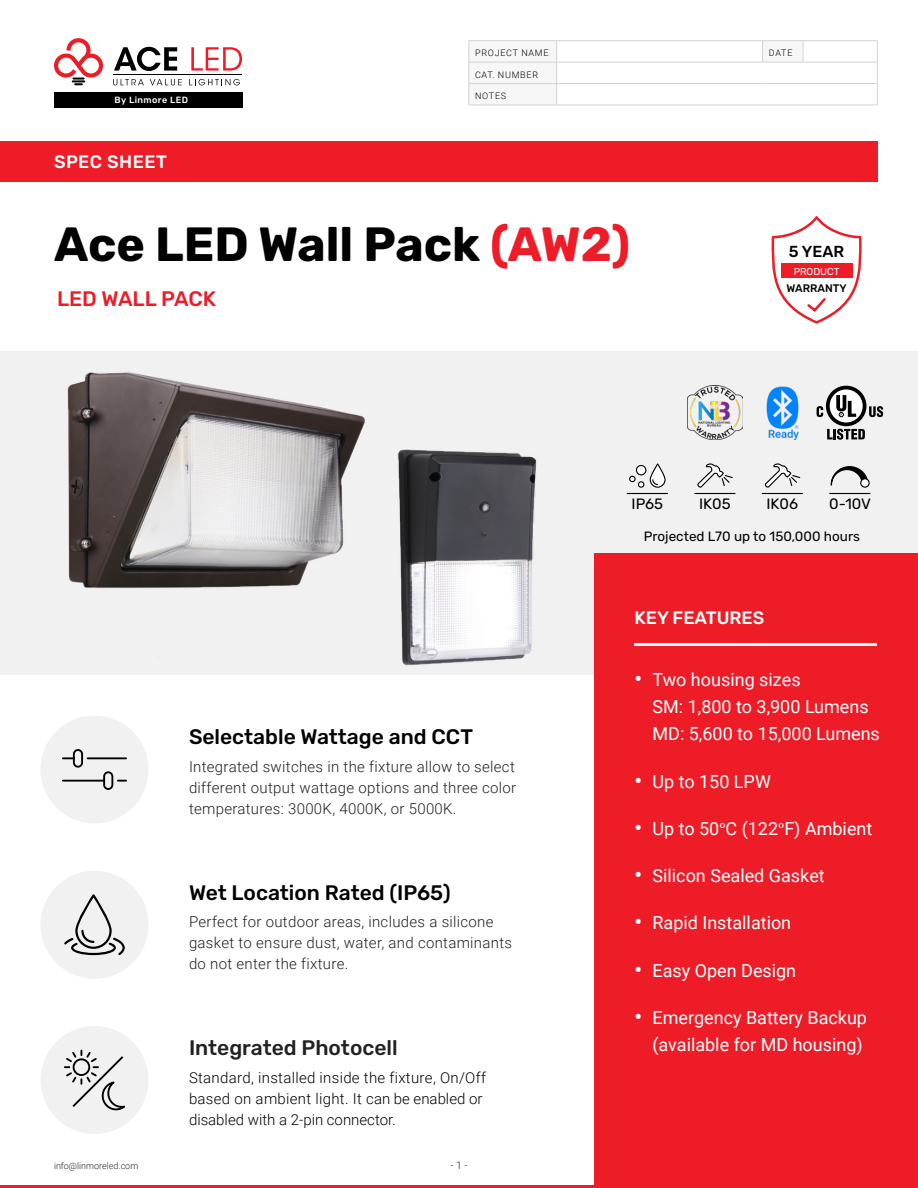
<style>
.page{position:relative;width:918px;height:1188px;background:#fff}
.page>*{position:absolute;margin:0;border:0;box-sizing:border-box;transform-origin:0 0}
.t1{font:700 48px "Rubik";color:#000}
.t2{font:500 21px "Rubik";color:#000}
.t3{font:500 21px "Rubik";color:#212121}
.t4{font:500 21px "Rubik";color:#ed1c27}
.t5{font:18px/27px "Roboto";color:#fff}
.t6{font:500 18px "Rubik";color:#fff}
.t7{font:500 18px "Rubik";letter-spacing:.025em;color:#fff}
.t8{font:500 15.9px "Rubik";color:#000}
.t9{font:300 15px/21px "Roboto";letter-spacing:.02em;color:#212121}
.t10{font:300 15px/21px "Roboto";letter-spacing:.02em;color:#000}
.t11{font:15px "Rubik";color:#000}
.t12{font:13.5px "Rubik";color:#000}
.t13{font:500 10.95px "Rubik";color:#000}
.t14{font:300 10.5px "Roboto";color:#262626}
.t15{font:9.9px "Rubik";color:#fff}
.t16{font:300 9px "Roboto";letter-spacing:.085em;color:#000}
.t17{font:300 9px "Roboto";color:#262626}
.t18{font:500 9px "Rubik";letter-spacing:.05em;color:#fff}
.s1{color:#ed1c27}
.s2{font-weight:700;font-size:21px}
.s3{font-family:"Minion Pro"}
</style>
<div class="page">
<hr style="left:0;top:1185px;width:918px;height:3px;background:#ed1c27">
<div style="left:0;top:351px;width:918px;height:324px;background:#f1f1f2"></div>
<div style="left:594px;top:554px;width:324px;height:634px;background:#ed1c27"></div>
<hr style="left:634px;top:643px;width:244px;height:3px;background:#fff">
<div style="left:0;top:142px;width:878px;height:40px;background:#ed1c27"></div>
<hr style="left:469px;top:40px;width:88px;height:1px;background:#d1d3d4">
<hr style="left:557px;top:40px;width:206px;height:1px;background:#d1d3d4">
<hr style="left:763px;top:40px;width:40px;height:1px;background:#d1d3d4">
<hr style="left:803px;top:40px;width:75px;height:1px;background:#d1d3d4">
<hr style="left:803px;top:62px;width:75px;height:1px;background:#d1d3d4">
<svg style="left:469px;top:41px;width:335px;height:64px"></svg>
<hr style="left:763px;top:83px;width:40px;height:1px;background:#d1d3d4">
<hr style="left:803px;top:83px;width:75px;height:1px;background:#d1d3d4">
<svg style="left:877px;top:41px;width:1px;height:64px"></svg>
<hr style="left:469px;top:105px;width:88px;height:1px;background:#d1d3d4">
<hr style="left:557px;top:105px;width:206px;height:1px;background:#d1d3d4">
<hr style="left:763px;top:105px;width:40px;height:1px;background:#d1d3d4">
<hr style="left:803px;top:105px;width:75px;height:1px;background:#d1d3d4">
<div style="left:40px;top:871px;width:108px;height:108px;background:#f1f1f2;border-radius:50%"></div>
<svg style="left:64px;top:894px;width:61px;height:61px"></svg>
<div style="left:54px;top:92px;width:188px;height:15px;background:#000"></div>
<svg style="left:114px;top:47px;width:63px;height:24px"></svg>
<svg style="left:191px;top:47px;width:51px;height:24px"></svg>
<svg style="left:54px;top:38px;width:49px;height:47px"></svg>
<hr style="left:113px;top:74px;width:128px;height:1px;background:#000">
<svg style="left:113px;top:79px;width:31px;height:6px"></svg>
<svg style="left:150px;top:79px;width:32px;height:6px"></svg>
<svg style="left:189px;top:79px;width:51px;height:6px"></svg>
<img style="left:67px;top:372px;width:275px;height:286px">
<div style="left:40px;top:716px;width:108px;height:108px;background:#f1f1f2;border-radius:50%"></div>
<svg style="left:62px;top:749px;width:65px;height:41px"></svg>
<img style="left:338px;top:412px;width:199px;height:254px">
<img style="left:688px;top:386px;width:54px;height:54px">
<img style="left:766px;top:386px;width:33px;height:54px">
<hr style="left:627px;top:493px;width:40px;height:1px;background:#000">
<svg style="left:630px;top:464px;width:36px;height:24px"></svg>
<div style="left:629px;top:476px;width:7px;height:6px;border:1px solid #000;border-radius:50%"></div>
<hr style="left:762px;top:493px;width:40px;height:1px;background:#000">
<svg style="left:764px;top:463px;width:37px;height:25px"></svg>
<hr style="left:830px;top:493px;width:40px;height:1px;background:#000">
<svg style="left:830px;top:466px;width:38px;height:20px"></svg>
<div style="left:861px;top:479px;width:8px;height:8px;background:#fff;border-radius:50%"></div>
<div style="left:860px;top:478px;width:10px;height:10px;border:1px solid #000;border-radius:50%"></div>
<svg style="left:827px;top:429px;width:38px;height:11px"></svg>
<svg style="left:869px;top:406px;width:14px;height:11px"></svg>
<svg style="left:826px;top:386px;width:40px;height:40px"></svg>
<div style="left:830px;top:389px;width:33px;height:33px;background:#fff;border-radius:50%"></div>
<svg style="left:836px;top:395px;width:20px;height:22px"></svg>
<svg style="left:817px;top:406px;width:6px;height:11px"></svg>
<svg style="left:771px;top:216px;width:91px;height:108px"></svg>
<hr style="left:695px;top:493px;width:40px;height:1px;background:#000">
<svg style="left:697px;top:463px;width:36px;height:25px"></svg>
<div style="left:40px;top:1026px;width:108px;height:108px;background:#f1f1f2;border-radius:50%"></div>
<svg style="left:64px;top:1049px;width:61px;height:61px"></svg>
<p class="t18" style="left:115px;top:94px;width:75px">By Linmore LED</p>
<p class="t7" style="left:54px;top:152px;width:114px">SPEC SHEET</p>
<p class="t16" style="left:475px;top:47px;width:75px">PROJECT NAME</p>
<p class="t16" style="left:769px;top:47px;width:25px">DATE</p>
<p class="t16" style="left:475px;top:68px;width:65px">CAT. NUMBER</p>
<p class="t16" style="left:475px;top:89px;width:33px">NOTES</p>
<h1 class="t1" style="left:54px;top:216px;width:578px">Ace LED Wall Pack <span class="s1">(AW2)</span></h1>
<h2 class="t4" style="left:57px;top:287px;width:161px">LED WALL PACK</h2>
<p class="t8" style="left:789px;top:242px;width:57px">5 YEAR</p>
<p class="t13" style="left:787px;top:282px;width:62px">WARRANTY</p>
<p class="t15" style="left:794px;top:266px;width:47px">PRODUCT</p>
<p class="t11" style="left:632px;top:495px;width:33px">IP65</p>
<p class="t11" style="left:767px;top:495px;width:33px">IK06</p>
<p class="t11" style="left:829px;top:495px;width:43px">0-10V</p>
<p class="t11" style="left:699px;top:495px;width:33px">IK05</p>
<p class="t12" style="left:644px;top:529px;width:218px">Projected L70 up to 150,000 hours</p>
<h2 class="t2" style="left:189px;top:725px;width:286px">Selectable Wattage and CCT</h2>
<p class="t9" style="left:189px;top:756px;width:329px;text-align:justify">Integrated switches in the fixture allow to select different output wattage options and three color temperatures: 3000K, 4000K, or 5000K.</p>
<h2 class="t2" style="left:189px;top:880px;width:263px">Wet Location Rated (IP65)</h2>
<p class="t9" style="left:189px;top:911px;width:325px">Perfect for outdoor areas, includes a silicone gasket to ensure dust, water, and contaminants do not enter the fixture.</p>
<h2 class="t3" style="left:189px;top:1036px;width:210px">Integrated Photocell</h2>
<p class="t10" style="left:189px;top:1066px;width:299px">Standard, installed inside the fixture, On/Off based on ambient light. It can be enabled or disabled with a 2-pin connector.</p>
<p class="t17" style="left:54px;top:1159px;width:86px">info@linmoreled.com</p>
<p class="t14" style="left:451px;top:1158px;width:18px">- 1 -</p>
<p class="t6" style="left:634px;top:608px;width:131px">KEY FEATURES</p>
<p class="t5" style="left:652px;top:666px;width:229px;text-indent:-18px"><span class="s2">•</span> Two housing sizes<br>SM: 1,800 to 3,900 Lumens<br>MD: 5,600 to 15,000 Lumens</p>
<p class="t5" style="left:634px;top:767px;width:138px"><span class="s2">•</span> Up to 150 LPW</p>
<p class="t5" style="left:634px;top:814px;width:239px"><span class="s2">•</span> Up to 50<span class="s3">°</span>C (122<span class="s3">°</span>F) Ambient</p>
<p class="t5" style="left:634px;top:862px;width:192px"><span class="s2">•</span> Silicon Sealed Gasket</p>
<p class="t5" style="left:634px;top:909px;width:158px"><span class="s2">•</span> Rapid Installation</p>
<p class="t5" style="left:634px;top:956px;width:163px"><span class="s2">•</span> Easy Open Design</p>
<p class="t5" style="left:634px;top:1003px;width:234px;text-align:right"><span class="s2">•</span> Emergency Battery Backup (available for MD housing)</p>
</div>
